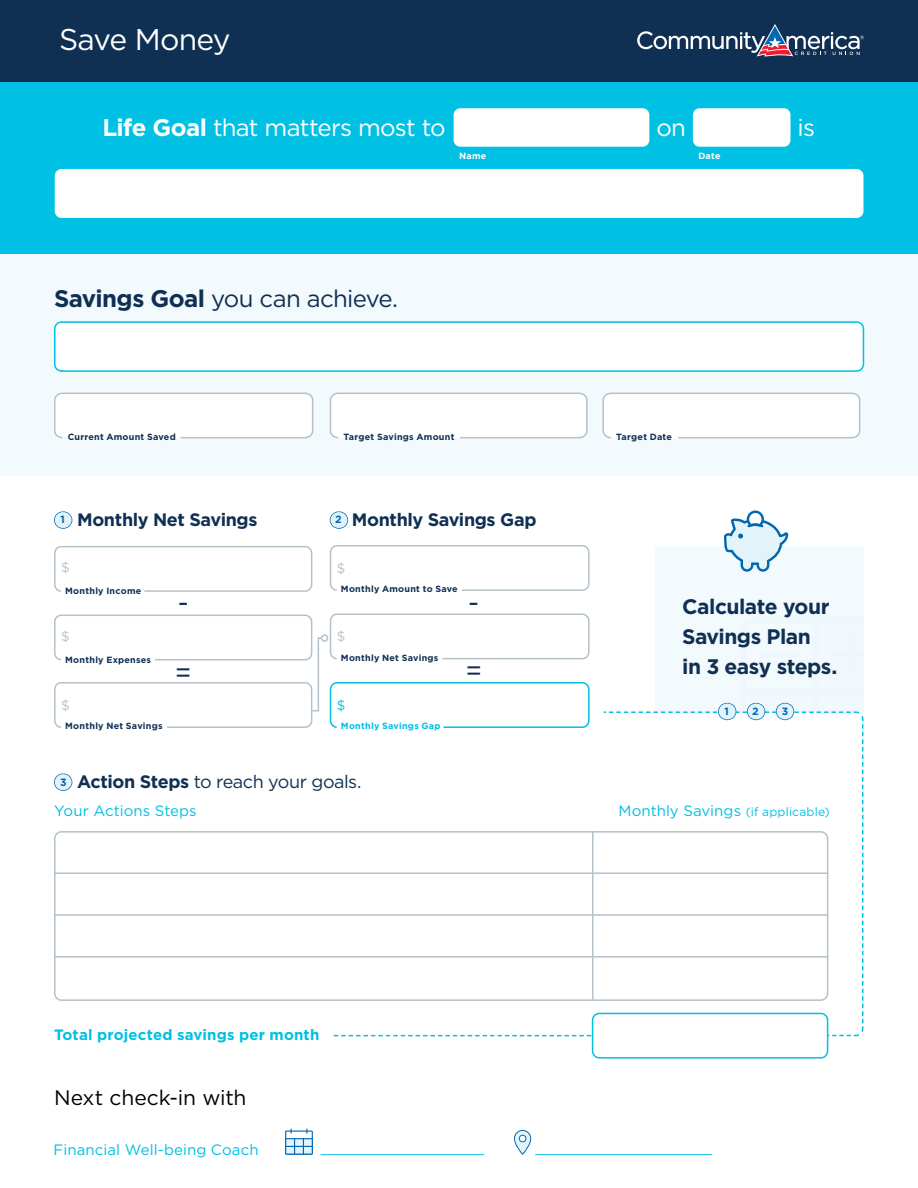
<style>
.page{position:relative;width:918px;height:1188px;background:#fff}
.page>*{position:absolute;margin:0;border:0;box-sizing:border-box;transform-origin:0 0}
.t1{font:30px "Gotham";letter-spacing:-.025em;color:#fff}
.t2{font:27px "Gotham";color:#103053}
.t3{font:24px "Gotham";letter-spacing:-.03em;color:#fff}
.t4{font:24px "Gotham";letter-spacing:-.03em;color:#103053}
.t5{font:700 21px/30px "Gotham";letter-spacing:-.025em;color:#103053}
.t6{font:21px "Gotham";letter-spacing:-.005em;color:#000}
.t7{font:700 18px "Gotham";letter-spacing:-.02em;color:#103053}
.t8{font:18px "Gotham";letter-spacing:-.025em;color:#103053}
.t9{font:15px "Gotham";letter-spacing:.005em;color:#00c0e3}
.t10{font:700 15px "Gotham";letter-spacing:.01em;color:#00c0e3}
.t11{font:13.5px "Gotham";color:#b5c1c8}
.t12{font:13.5px "Gotham";color:#00c0e3}
.t13{font:700 10.5px "Gotham";color:#0067b0}
.t14{font:700 9px "Gotham";letter-spacing:.03em;color:#103053}
.t15{font:700 9px "Gotham";letter-spacing:.03em;color:#00c0e3}
.t16{font:700 9px "Gotham";letter-spacing:.03em;color:#fff}
.s1{font-weight:700}
.s2{font-size:12px}
</style>
<div class="page">
<div style="left:0;top:176px;width:918px;height:300px;background:#f3fafd"></div>
<div style="left:0;top:0;width:918px;height:82px;background:#103053"></div>
<div style="left:0;top:82px;width:918px;height:172px;background:#00c0e3"></div>
<svg style="left:637px;top:24px;width:227px;height:33px"></svg>
<svg style="left:285px;top:1129px;width:28px;height:26px"></svg>
<svg style="left:514px;top:1130px;width:17px;height:25px"></svg>
<hr style="left:321px;top:1154px;width:163px;height:1px;background:#00c0e3">
<hr style="left:535px;top:1154px;width:177px;height:1px;background:#00c0e3">
<svg style="left:311px;top:637px;width:12px;height:75px"></svg>
<div style="left:321px;top:634px;width:7px;height:8px;border:2px solid #b5c1c8;border-radius:50%"></div>
<div style="left:655px;top:546px;width:208px;height:165px;background:#f3fafd"></div>
<svg style="left:724px;top:511px;width:64px;height:61px"></svg>
<div style="left:592px;top:1013px;width:236px;height:46px;border:2px solid #00c0e3;border-radius:7px"></div>
<svg style="left:334px;top:1035px;width:257px;height:1px"></svg>
<div style="left:54px;top:831px;width:774px;height:170px;border:2px solid #b5c1c8;border-radius:7px"></div>
<hr style="left:54px;top:872px;width:774px;height:2px;background:#b5c1c8">
<hr style="left:54px;top:914px;width:774px;height:2px;background:#b5c1c8">
<hr style="left:54px;top:956px;width:774px;height:2px;background:#b5c1c8">
<hr style="left:592px;top:831px;width:1px;height:169px;background:#b5c1c8">
<div style="left:54px;top:393px;width:259px;height:45px;background:#fff;border:2px solid #b5c1c8;border-radius:7px"></div>
<div style="left:330px;top:393px;width:258px;height:45px;background:#fff;border:2px solid #b5c1c8;border-radius:7px"></div>
<div style="left:603px;top:393px;width:257px;height:45px;background:#fff;border:2px solid #b5c1c8;border-radius:7px"></div>
<div style="left:693px;top:108px;width:97px;height:39px;background:#fff;border-radius:6px"></div>
<div style="left:454px;top:108px;width:195px;height:39px;background:#fff;border-radius:7px"></div>
<div style="left:54px;top:321px;width:810px;height:51px;background:#fff;border:2px solid #00c0e3;border-radius:7px"></div>
<div style="left:55px;top:169px;width:808px;height:49px;background:#fff;border-radius:7px"></div>
<div style="left:54px;top:546px;width:258px;height:46px;background:#fff;border:2px solid #b5c1c8;border-radius:6px"></div>
<div style="left:54px;top:615px;width:258px;height:45px;background:#fff;border:2px solid #b5c1c8;border-radius:6px"></div>
<div style="left:54px;top:682px;width:258px;height:46px;background:#fff;border:2px solid #b5c1c8;border-radius:6px"></div>
<div style="left:330px;top:614px;width:260px;height:45px;background:#fff;border:2px solid #b5c1c8;border-radius:6px"></div>
<div style="left:330px;top:545px;width:260px;height:46px;background:#fff;border:2px solid #b5c1c8;border-radius:6px"></div>
<div style="left:330px;top:682px;width:260px;height:46px;background:#fff;border:2px solid #00c0e3;border-radius:6px"></div>
<svg style="left:602px;top:711px;width:262px;height:326px"></svg>
<svg style="left:54px;top:511px;width:19px;height:18px"></svg>
<svg style="left:329px;top:511px;width:20px;height:18px"></svg>
<svg style="left:54px;top:773px;width:19px;height:18px"></svg>
<svg style="left:609px;top:702px;width:254px;height:323px"></svg>
<h1 class="t1" style="left:59px;top:21px;width:173px">Save Money</h1>
<h3 class="t3" style="left:102px;top:113px;width:345px"><span class="s1">Life Goal</span> that matters most to</h3>
<h3 class="t3" style="left:656px;top:113px;width:31px">on</h3>
<h3 class="t3" style="left:798px;top:113px;width:19px">is</h3>
<h3 class="t4" style="left:54px;top:284px;width:345px"><span class="s1">Savings Goal</span> you can achieve.</h3>
<p class="t16" style="left:459px;top:150px;width:29px">Name</p>
<p class="t16" style="left:698px;top:150px;width:24px">Date</p>
<p class="t14" style="left:68px;top:431px;width:110px">Current Amount Saved</p>
<p class="t14" style="left:343px;top:431px;width:112px">Target Savings Amount</p>
<p class="t14" style="left:616px;top:431px;width:57px">Target Date</p>
<h3 class="t7" style="left:77px;top:508px;width:182px">Monthly Net Savings</h3>
<h3 class="t7" style="left:352px;top:507px;width:186px">Monthly Savings Gap</h3>
<p class="t13" style="left:60px;top:513px;width:6px">1</p>
<p class="t13" style="left:335px;top:513px;width:8px">2</p>
<h3 class="t11" style="left:61px;top:560px;width:10px">$</h3>
<h3 class="t11" style="left:337px;top:560px;width:10px">$</h3>
<p class="t14" style="left:65px;top:585px;width:78px">Monthly Income</p>
<p class="t14" style="left:341px;top:583px;width:118px">Monthly Amount to Save</p>
<h3 class="t11" style="left:61px;top:628px;width:10px">$</h3>
<p class="t14" style="left:65px;top:654px;width:87px">Monthly Expenses</p>
<h2 class="t2" style="left:178px;top:586px;width:13px">-</h2>
<h2 class="t2" style="left:468px;top:586px;width:13px">-</h2>
<h3 class="t11" style="left:337px;top:628px;width:10px">$</h3>
<p class="t14" style="left:341px;top:652px;width:99px">Monthly Net Savings</p>
<h2 class="t2" style="left:175px;top:656px;width:18px">=</h2>
<h2 class="t2" style="left:465px;top:654px;width:18px">=</h2>
<h3 class="t5" style="left:682px;top:591px;width:157px">Calculate your<br>Savings Plan<br>in 3 easy steps.</h3>
<h3 class="t11" style="left:61px;top:697px;width:10px">$</h3>
<h3 class="t12" style="left:337px;top:697px;width:10px">$</h3>
<p class="t13" style="left:724px;top:704px;width:6px">1</p>
<p class="t13" style="left:752px;top:704px;width:8px">2</p>
<p class="t13" style="left:782px;top:704px;width:8px">3</p>
<p class="t14" style="left:65px;top:720px;width:99px">Monthly Net Savings</p>
<p class="t15" style="left:341px;top:720px;width:101px">Monthly Savings Gap</p>
<h3 class="t8" style="left:77px;top:770px;width:286px"><span class="s1">Action Steps</span> to reach your goals.</h3>
<h3 class="t9" style="left:54px;top:802px;width:144px">Your Actions Steps</h3>
<h3 class="t9" style="left:618px;top:802px;width:213px">Monthly Savings <span class="s2">(if applicable)</span></h3>
<p class="t13" style="left:60px;top:775px;width:8px">3</p>
<h3 class="t10" style="left:54px;top:1025px;width:267px">Total projected savings per month</h3>
<h3 class="t6" style="left:54px;top:1085px;width:194px">Next check-in with</h3>
<h3 class="t9" style="left:54px;top:1141px;width:207px">Financial Well-being Coach</h3>
</div>
